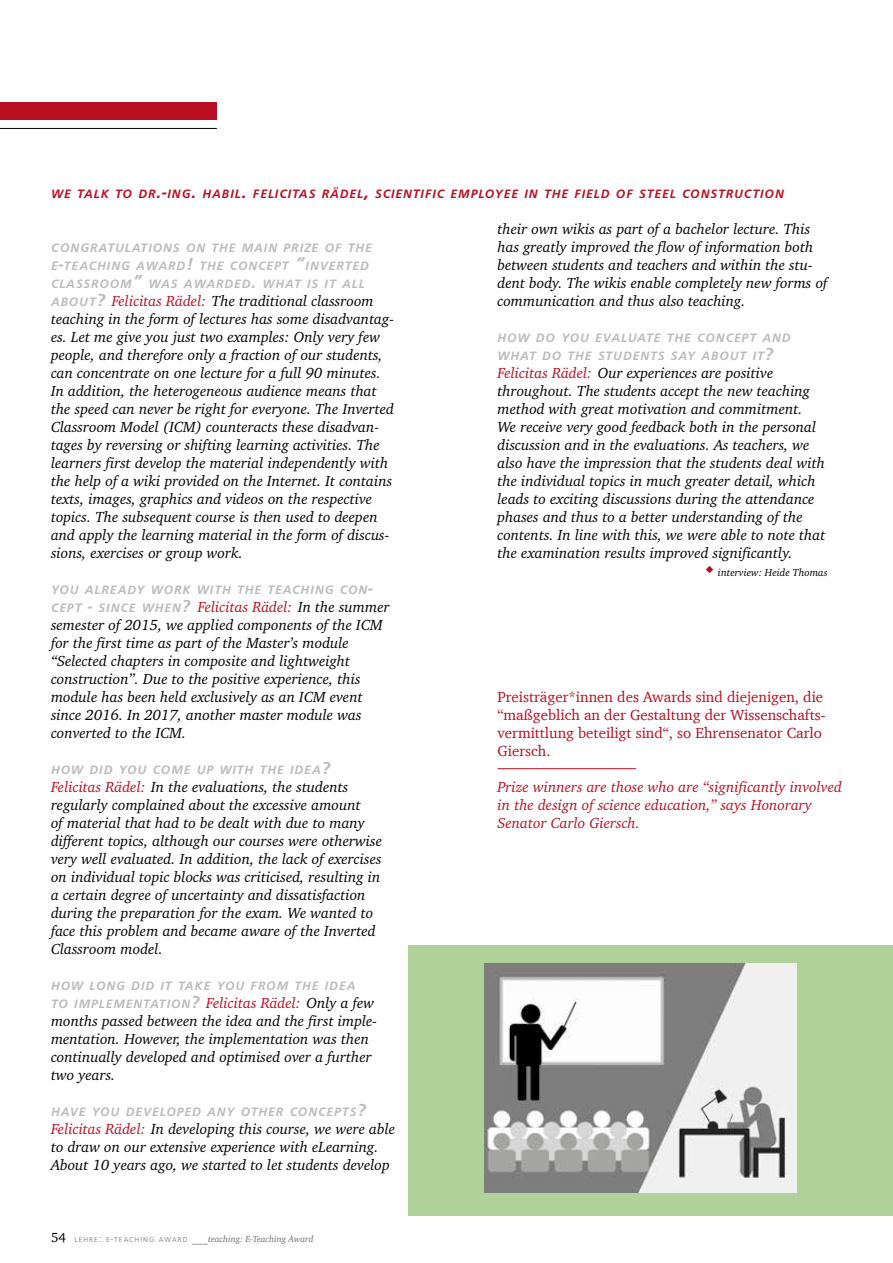
<style>
.page{position:relative;width:893px;height:1263px;background:#fff}
.page>*{position:absolute;margin:0;border:0;box-sizing:border-box;transform-origin:0 0}
.t1{font:italic 15px/18px "Charter";color:#000}
.t2{font:15px/18px "Charter";color:#b90f22}
.t3{font:italic 15px/18px "Charter";color:#b90f22}
.t4{font:13.5px "Charter";color:#000}
.t5{font:italic 500 12.6px/18px "Front Page Pro";letter-spacing:.07em;color:#babbbb}
.t6{font:italic 500 12.6px "Front Page Pro";letter-spacing:.07em;color:#b90f22}
.t7{font:italic 10.5px "Charter";color:#000}
.t8{font:italic 9px "Charter";color:#6d6d6c}
.s1{font-size:18px}
.s2{color:#b90f22}
.s3{font-family:"Front Page Pro";font-weight:500;font-size:12.6px;color:#babbbb}
.s4{font-family:"Front Page Pro";font-weight:500;font-size:18px;color:#babbbb}
.s5{font-family:"Charter";font-weight:400;font-size:15px;color:#b90f22}
.s6{font-family:"Charter";font-weight:400;font-size:15px;color:#000}
.s7{font-family:"Front Page Pro";font-weight:300;font-style:normal;font-size:7.35px}
.s8{font-family:"Front Page Pro";font-weight:300;font-style:normal;font-size:10.5px}
.s9{font-size:10.5px}
</style>
<div class="page">
<div style="left:0;top:103px;width:217px;height:17px;background:#b90f22"></div>
<hr style="left:0;top:128px;width:217px;height:1px;background:#000">
<div style="left:408px;top:945px;width:485px;height:270px;background:#b0d199"></div>
<img style="left:485px;top:963px;width:311px;height:230px">
<hr style="left:497px;top:768px;width:139px;height:1px;background:#b90f22">
<p class="t6" style="left:51px;top:185px;width:734px">WE TALK TO DR<span class="s1">.-</span>ING<span class="s1">.</span> HABIL<span class="s1">.</span> FELICITAS RÄDEL<span class="s1">,</span> SCIENTIFIC EMPLOYEE IN THE FIELD OF STEEL CONSTRUCTION</p>
<p class="t1" style="left:497px;top:219px;width:332px">their own wikis as part of a bachelor lecture. This has greatly improved the flow of information both between students and teachers and within the stu&shy;dent body. The wikis enable completely new forms of communication and thus also teaching.</p>
<p class="t5" style="left:497px;top:328px;width:295px">HOW DO YOU EVALUATE THE CONCEPT AND<br>WHAT DO THE STUDENTS SAY ABOUT IT<span class="s1">?</span></p>
<p class="t1" style="left:497px;top:363px;width:329px"><span class="s2">Felicitas Rädel:</span> Our experiences are positive throughout. The students accept the new teaching method with great motivation and commitment.<br>We receive very good feedback both in the personal discussion and in the evaluations. As teachers, we also have the impression that the students deal with the individual topics in much greater detail, which leads to exciting discussions during the attendance phases and thus to a better understanding of the contents. In line with this, we were able to note that the examination results improved significantly.</p>
<p class="t5" style="left:51px;top:238px;width:322px">CONGRATULATIONS ON THE MAIN PRIZE OF THE<br>E<span class="s1">-</span>TEACHING AWARD<span class="s1">!</span> THE CONCEPT <span class="s1">“</span>INVERTED<br>CLASSROOM<span class="s1">”</span> WAS AWARDED<span class="s1">.</span> WHAT IS IT ALL</p>
<p class="t1" style="left:51px;top:291px;width:345px"><span class="s3">ABOUT</span><span class="s4">?</span> <span class="s2">Felicitas Rädel:</span> The traditional classroom teaching in the form of lectures has some disadvantag&shy;es. Let me give you just two examples: Only very few people, and therefore only a fraction of our students, can concentrate on one lecture for a full 90 minutes.<br>In addition, the heterogeneous audience means that the speed can never be right for everyone. The Inverted Classroom Model (ICM) counteracts these disadvan&shy;tages by reversing or shifting learning activities. The learners first develop the material independently with the help of a wiki provided on the Internet. It contains texts, images, graphics and videos on the respective topics. The subsequent course is then used to deepen and apply the learning material in the form of discus&shy;sions, exercises or group work.</p>
<p class="t5" style="left:51px;top:580px;width:323px">YOU ALREADY WORK WITH THE TEACHING CON<span class="s1">-</span></p>
<p class="t1" style="left:51px;top:597px;width:340px"><span class="s3">CEPT</span> <span class="s4">-</span> <span class="s3">SINCE WHEN</span><span class="s4">?</span> <span class="s2">Felicitas Rädel:</span> In the summer semester of 2015, we applied components of the ICM for the first time as part of the Master’s module “Selected chapters in composite and lightweight construction”. Due to the positive experience, this module has been held exclusively as an ICM event since 2016. In 2017, another master module was converted to the ICM.</p>
<p class="t5" style="left:51px;top:760px;width:281px">HOW DID YOU COME UP WITH THE IDEA<span class="s1">?</span></p>
<p class="t1" style="left:51px;top:777px;width:333px"><span class="s2">Felicitas Rädel:</span> In the evaluations, the students regularly complained about the excessive amount<br>of material that had to be dealt with due to many different topics, although our courses were otherwise very well evaluated. In addition, the lack of exercises on individual topic blocks was criticised, resulting in a certain degree of uncertainty and dissatisfaction during the preparation for the exam. We wanted to face this problem and became aware of the Inverted Classroom model.</p>
<p class="t5" style="left:51px;top:976px;width:325px">HOW LONG DID IT TAKE YOU FROM THE IDEA<br>TO IMPLEMENTATION<span class="s1">?</span> <span class="s5">Felicitas Rädel:</span> <span class="s6">Only a few</span></p>
<p class="t1" style="left:51px;top:1011px;width:328px">months passed between the idea and the first imple&shy;mentation. However, the implementation was then continually developed and optimised over a further two years.</p>
<p class="t5" style="left:51px;top:1102px;width:316px">HAVE YOU DEVELOPED ANY OTHER CONCEPTS<span class="s1">?</span></p>
<p class="t1" style="left:51px;top:1119px;width:346px"><span class="s2">Felicitas Rädel:</span> In developing this course, we were able to draw on our extensive experience with eLearning.<br>About 10 years ago, we started to let students develop</p>
<p class="t7" style="left:718px;top:566px;width:111px">interview: Heide Thomas</p>
<p class="t2" style="left:497px;top:688px;width:330px">Preisträger*innen des Awards sind diejenigen, die “maßgeblich an der Gestaltung der Wissenschafts&shy;vermittlung beteiligt sind“, so Ehrensenator Carlo Giersch.</p>
<p class="t3" style="left:497px;top:777px;width:346px">Prize winners are those who are “significantly involved in the design of science education,” says Honorary<br>Senator Carlo Giersch.</p>
<p class="t4" style="left:51px;top:1229px;width:17px">54</p>
<p class="t8" style="left:74px;top:1233px;width:240px"><span class="s7">L E H R E</span> <span class="s8">:</span> <span class="s7">E</span> <span class="s8">-</span> <span class="s7">T E AC H I N G A WA R D</span> <span class="s9">___</span>teaching: E-Teaching Award</p>
</div>
